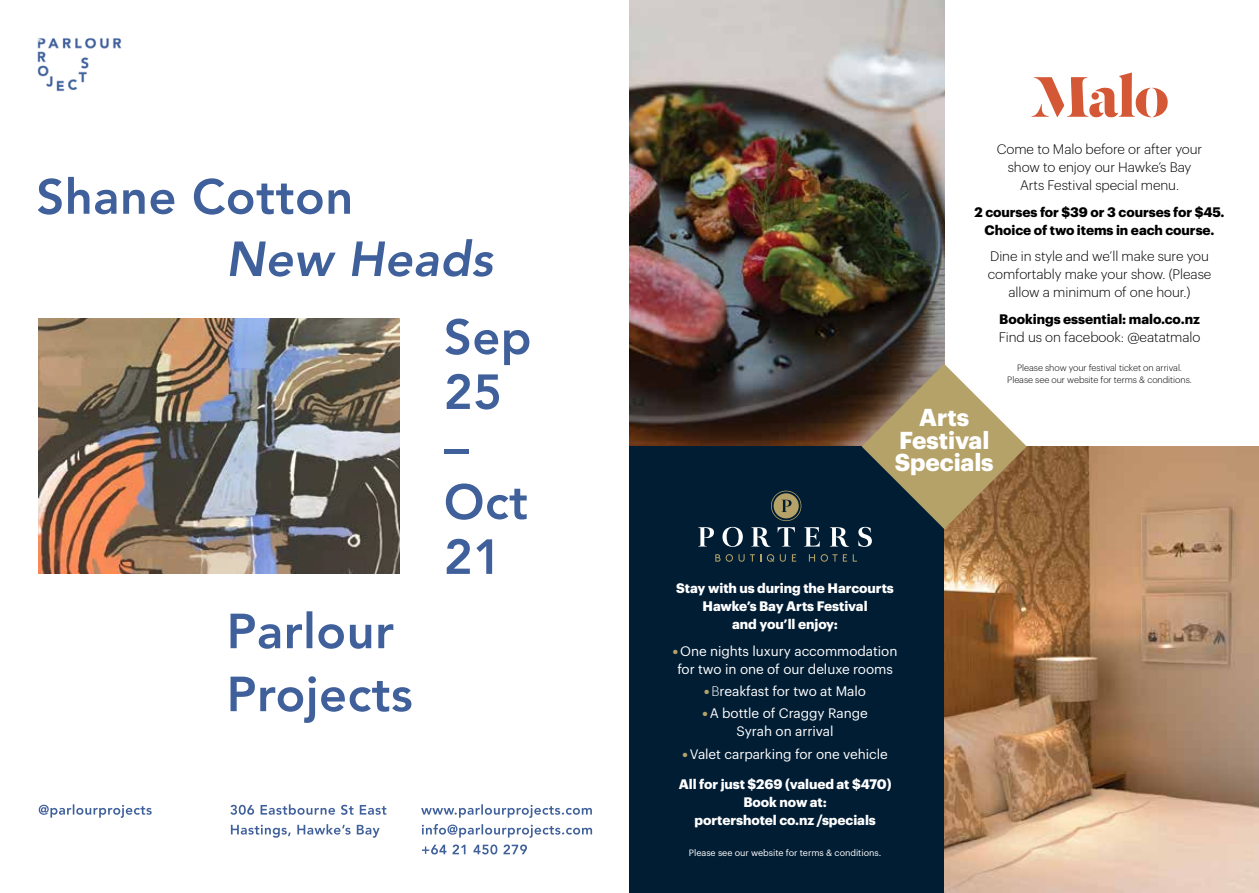
<style>
.page{position:relative;width:1259px;height:893px;background:#fff}
.page>*{position:absolute;margin:0;border:0;box-sizing:border-box;transform-origin:0 0}
.t1{font:700 24px/22.5px "Graphik";letter-spacing:-.005em;color:#fff;text-align:center}
.t2{font:300 13.5px/18px "Graphik";letter-spacing:-.005em;color:#000;text-align:center}
.t3{font:13.5px/18px "Graphik";letter-spacing:-.005em;color:#fff;text-align:center}
.t4{font:700 13.5px/18px "Graphik";letter-spacing:-.005em;color:#fff;text-align:center}
.t5{font:700 13.5px/18px "Graphik";letter-spacing:-.005em;color:#000;text-align:center}
.t6{font:11.7px "Galano Classic";color:#fff}
.t7{font:300 9px/12px "Graphik";letter-spacing:-.005em;color:#000;text-align:center}
.t8{font:9px "Graphik";letter-spacing:-.005em;color:#fff}
.s1{font-family:"Graphik Super";color:#b5a268}
.s2{font-weight:300}
</style>
<div class="page">
<img style="left:629px;top:0;width:315px;height:446px">
<img style="left:944px;top:446px;width:315px;height:447px">
<div style="left:629px;top:446px;width:315px;height:447px;background:#001d34"></div>
<svg style="left:1031px;top:72px;width:136px;height:45px"></svg>
<div style="left:1091px;top:92px;width:8px;height:8px;background:#d45835;border-radius:50%"></div>
<svg style="left:771px;top:491px;width:30px;height:30px"></svg>
<svg style="left:715px;top:554px;width:29px;height:8px"></svg>
<svg style="left:750px;top:554px;width:11px;height:8px"></svg>
<svg style="left:767px;top:554px;width:7px;height:8px"></svg>
<svg style="left:780px;top:554px;width:6px;height:8px"></svg>
<svg style="left:792px;top:554px;width:4px;height:8px"></svg>
<svg style="left:809px;top:554px;width:28px;height:8px"></svg>
<svg style="left:843px;top:554px;width:14px;height:8px"></svg>
<svg style="left:722px;top:527px;width:21px;height:20px"></svg>
<svg style="left:777px;top:527px;width:18px;height:20px"></svg>
<svg style="left:698px;top:527px;width:16px;height:20px"></svg>
<svg style="left:751px;top:527px;width:19px;height:20px"></svg>
<svg style="left:804px;top:527px;width:15px;height:20px"></svg>
<svg style="left:830px;top:527px;width:19px;height:20px"></svg>
<svg style="left:858px;top:364px;width:168px;height:183px"></svg>
<svg style="left:422px;top:844px;width:105px;height:10px"></svg>
<svg style="left:422px;top:824px;width:170px;height:14px"></svg>
<svg style="left:421px;top:804px;width:171px;height:14px"></svg>
<svg style="left:39px;top:804px;width:113px;height:14px"></svg>
<svg style="left:231px;top:824px;width:148px;height:14px"></svg>
<svg style="left:230px;top:804px;width:156px;height:11px"></svg>
<svg style="left:38px;top:177px;width:312px;height:38px"></svg>
<svg style="left:230px;top:239px;width:263px;height:38px"></svg>
<svg style="left:230px;top:676px;width:181px;height:47px"></svg>
<svg style="left:230px;top:611px;width:163px;height:38px"></svg>
<img style="left:38px;top:318px;width:362px;height:256px">
<img style="left:37px;top:37px;width:85px;height:55px">
<svg style="left:447px;top:539px;width:45px;height:35px"></svg>
<svg style="left:446px;top:483px;width:81px;height:37px"></svg>
<hr style="left:444px;top:450px;width:24px;height:4px;background:#3f609b">
<svg style="left:447px;top:374px;width:52px;height:36px"></svg>
<svg style="left:445px;top:319px;width:84px;height:46px"></svg>
<p class="t6" style="left:27px;top:30px;width:16px">74</p>
<p class="t2" style="left:997px;top:139px;width:207px">Come to Malo before or after your show to enjoy our Hawke’s Bay<br>Arts Festival special menu.</p>
<p class="t5" style="left:974px;top:201px;width:252px">2 courses for $39 or 3 courses for $45.<br>Choice of two items in each course.</p>
<p class="t2" style="left:987px;top:246px;width:225px">Dine in style and we’ll make sure you comfortably make your show. (Please allow a minimum of one hour.)</p>
<p class="t5" style="left:999px;top:308px;width:202px">Bookings essential: malo.co.nz</p>
<p class="t2" style="left:998px;top:327px;width:203px">Find us on facebook: @eatatmalo</p>
<p class="t7" style="left:1007px;top:361px;width:186px">Please show your festival ticket on arrival.<br>Please see our website for terms &amp; conditions.</p>
<h1 class="t1" style="left:895px;top:404px;width:100px">Arts<br>Festival<br>Specials</h1>
<p class="t4" style="left:676px;top:578px;width:219px">Stay with us during the Harcourts<br>Hawke’s Bay Arts Festival<br>and you’ll enjoy:</p>
<p class="t3" style="left:673px;top:641px;width:226px"><span class="s1">•</span> One nights luxury accommodation for two in one of our deluxe rooms</p>
<p class="t3" style="left:704px;top:681px;width:163px"><span class="s1">•</span> <span class="s2">B</span>reakfast for two at Malo</p>
<p class="t3" style="left:702px;top:703px;width:167px"><span class="s1">•</span> A bottle of Craggy Range<br>Syrah on arrival</p>
<p class="t3" style="left:682px;top:744px;width:207px"><span class="s1">•</span> Valet carparking for one vehicle</p>
<p class="t4" style="left:679px;top:774px;width:214px">All for just $269 (valued at $470)<br>Book now at:<br>portershotel co.nz /specials</p>
<p class="t8" style="left:689px;top:846px;width:194px">Please see our website for terms &amp; conditions.</p>
</div>
